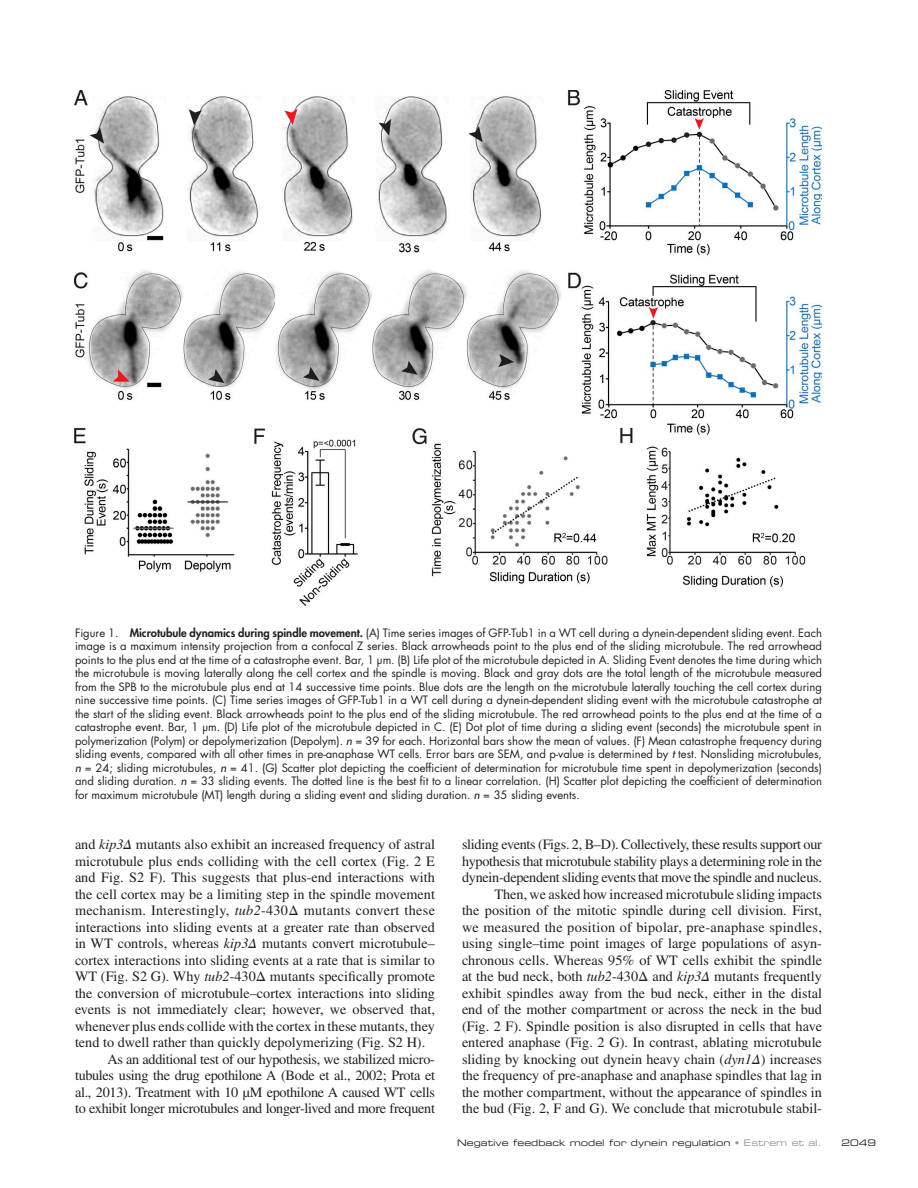
<style>
.page{position:relative;width:918px;height:1188px;background:#fff}
.page>*{position:absolute;margin:0;border:0;box-sizing:border-box;transform-origin:0 0}
.t1{font:14.25px/16.5px "Times LT Std";color:#231f20;text-align:right}
.t2{font:14.25px "Times LT Std";letter-spacing:-.02em;color:#231f20}
.t3{font:14.25px "Times LT Std";letter-spacing:.02em;color:#231f20}
.t4{font:11.25px/13.5px "Futura Std";color:#231f20;text-align:justify}
.t5{font:9px "Eurostile LT Std Ex 2";color:#231f20}
.s1{font-weight:800}
.s2{font-weight:500;font-style:italic}
.s3{font-style:italic}
.s4{font-family:"STIX General";font-style:italic}
.s5{font-family:"STIX General"}
.s6{color:#949698}
</style>
<div class="page">
<img style="left:75px;top:90px;width:747px;height:515px">
<p class="t4" style="left:75px;top:626px;width:749px">Figure 1. <span class="s1">Microtubule dynamics during spindle movement.</span> (A) Time series images of GFP-Tub1 in a WT cell during a dynein-dependent sliding event. Each image is a maximum intensity projection from a confocal Z series. Black arrowheads point to the plus end of the sliding microtubule. The red arrowhead points to the plus end at the time of a catastrophe event. Bar, 1 µm. (B) Life plot of the microtubule depicted in A. Sliding Event denotes the time during which the microtubule is moving laterally along the cell cortex and the spindle is moving. Black and gray dots are the total length of the microtubule measured from the SPB to the microtubule plus end at 14 successive time points. Blue dots are the length on the microtubule laterally touching the cell cortex during nine successive time points. (C) Time series images of GFP-Tub1 in a WT cell during a dynein-dependent sliding event with the microtubule catastrophe at the start of the sliding event. Black arrowheads point to the plus end of the sliding microtubule. The red arrowhead points to the plus end at the time of a catastrophe event. Bar, 1 µm. (D) Life plot of the microtubule depicted in C. (E) Dot plot of time during a sliding event (seconds) the microtubule spent in polymerization (Polym) or depolymerization (Depolym). <span class="s2">n</span> = 39 for each. Horizontal bars show the mean of values. (F) Mean catastrophe frequency during sliding events, compared with all other times in pre-anaphase WT cells. Error bars are SEM, and p-value is determined by <span class="s2">t</span> test. Nonsliding microtubules, <span class="s2">n</span> = 24; sliding microtubules, <span class="s2">n</span> = 41. (G) Scatter plot depicting the coefficient of determination for microtubule time spent in depolymerization (seconds) and sliding duration. <span class="s2">n</span> = 33 sliding events. The dotted line is the best fit to a linear correlation. (H) Scatter plot depicting the coefficient of determination for maximum microtubule (MT) length during a sliding event and sliding duration. <span class="s2">n</span> = 35 sliding events.</p>
<p class="t1" style="left:75px;top:836px;width:361px">and <span class="s3">kip3</span><span class="s4">Δ</span> mutants also exhibit an increased frequency of astral</p>
<p class="t1" style="left:75px;top:852px;width:362px">microtubule plus ends colliding with the cell cortex (Fig. 2 E</p>
<p class="t1" style="left:75px;top:869px;width:361px">and Fig. S2 F). This suggests that plus-end interactions with</p>
<p class="t1" style="left:75px;top:885px;width:362px">the cell cortex may be a limiting step in the spindle movement</p>
<p class="t3" style="left:75px;top:902px;width:362px">mechanism. Interestingly, <span class="s3">tub2</span>-430<span class="s5">Δ</span> mutants convert these</p>
<p class="t1" style="left:75px;top:918px;width:361px">interactions into sliding events at a greater rate than observed</p>
<p class="t1" style="left:75px;top:935px;width:362px">in WT controls, whereas <span class="s3">kip3</span><span class="s4">Δ</span> mutants convert microtubule–</p>
<p class="t1" style="left:75px;top:951px;width:362px">cortex interactions into sliding events at a rate that is similar to</p>
<p class="t1" style="left:75px;top:968px;width:362px">WT (Fig. S2 G). Why <span class="s3">tub2</span>-430<span class="s5">Δ</span> mutants specifically promote</p>
<p class="t1" style="left:75px;top:984px;width:362px">the conversion of microtubule–cortex interactions into sliding</p>
<p class="t1" style="left:75px;top:1001px;width:361px">events is not immediately clear; however, we observed that,</p>
<p class="t1" style="left:75px;top:1017px;width:361px">whenever plus ends collide with the cortex in these mutants, they</p>
<p class="t1" style="left:75px;top:1034px;width:352px">tend to dwell rather than quickly depolymerizing (Fig. S2 H).</p>
<p class="t2" style="left:107px;top:1051px;width:329px">As an additional test of our hypothesis, we stabilized micro-</p>
<p class="t2" style="left:75px;top:1067px;width:362px">tubules using the drug epothilone A (Bode et al., 2002; Prota et</p>
<p class="t2" style="left:75px;top:1084px;width:362px">al., 2013). Treatment with 10 µM epothilone A caused WT cells</p>
<p class="t2" style="left:75px;top:1100px;width:362px">to exhibit longer microtubules and longer-lived and more frequent</p>
<p class="t1" style="left:462px;top:836px;width:362px">sliding events (Figs. 2, B–D). Collectively, these results support our hypothesis that microtubule stability plays a determining role in the dynein-dependent sliding events that move the spindle and nucleus.<br>Then, we asked how increased microtubule sliding impacts<br>the position of the mitotic spindle during cell division. First, we measured the position of bipolar, pre-anaphase spindles, using single–time point images of large populations of asyn&shy;chronous cells. Whereas 95% of WT cells exhibit the spindle at the bud neck, both <span class="s3">tub2</span>-430<span class="s5">Δ</span> and <span class="s3">kip3</span><span class="s4">Δ</span> mutants frequently exhibit spindles away from the bud neck, either in the distal end of the mother compartment or across the neck in the bud (Fig. 2 F). Spindle position is also disrupted in cells that have entered anaphase (Fig. 2 G). In contrast, ablating microtubule sliding by knocking out dynein heavy chain (<span class="s3">dyn1</span><span class="s4">Δ</span>) increases the frequency of pre-anaphase and anaphase spindles that lag in the mother compartment, without the appearance of spindles in the bud (Fig. 2, F and G). We conclude that microtubule stabil-</p>
<p class="t5" style="left:457px;top:1136px;width:366px">Negative feedback model for dynein regulation <span class="s6">• Estrem et al.</span></p>
<p class="t5" style="left:841px;top:1136px;width:36px">2049</p>
</div>
